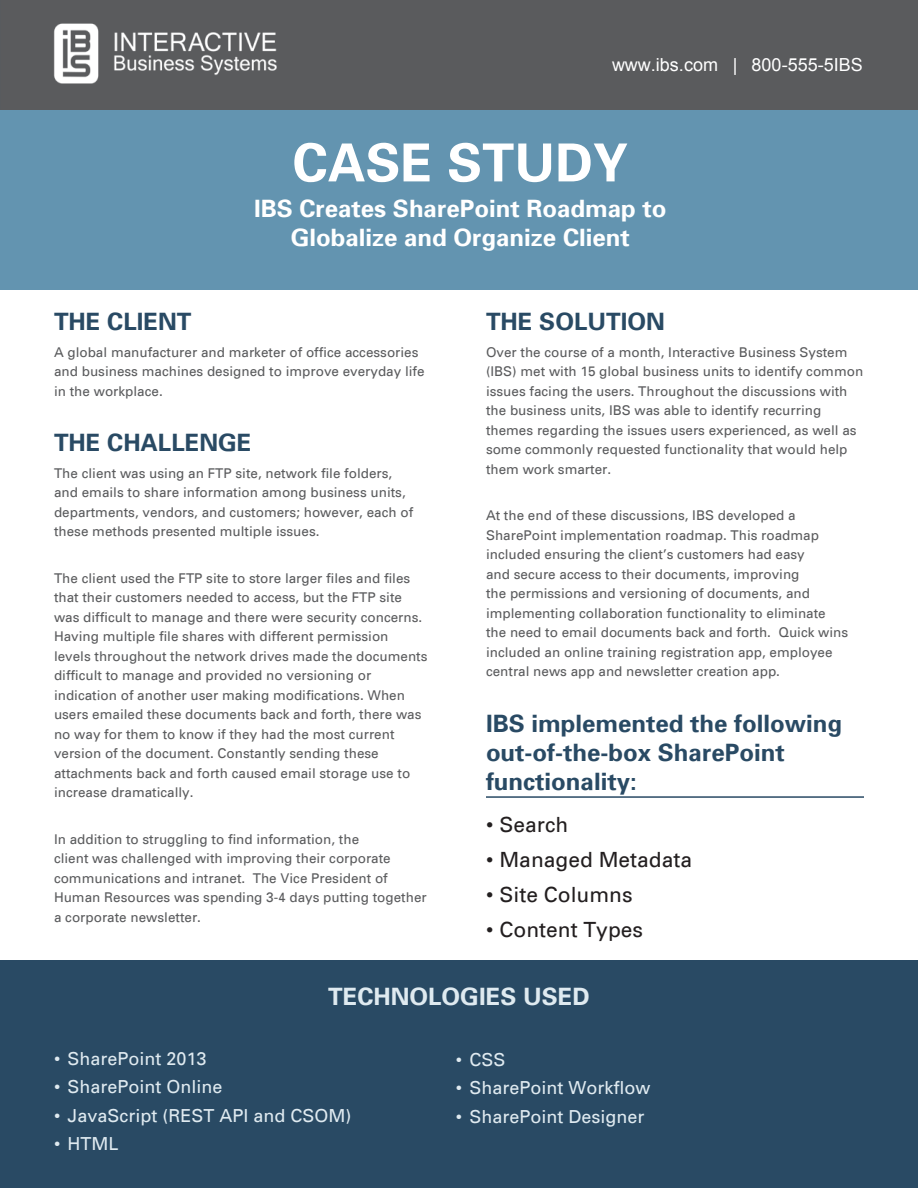
<style>
.page{position:relative;width:918px;height:1188px;background:#fff}
.page>*{position:absolute;margin:0;border:0;box-sizing:border-box;transform-origin:0 0}
.t1{font:700 52.5px "Univers";color:#fff}
.Subhead{font:700 24px/28.8px "Univers";color:#294a64}
.t2{font:700 24px/28.8px "Univers";color:#fff;text-align:center}
.t3{font:700 24px "Univers";color:#dfeaf0}
.t4{font:21px "Univers";color:#231f20}
.t5{font:18px "Univers";color:#dfeaf0}
.t6{font:18px "Arial";color:#fff}
.Body{font:13.5px/19.5px "Univers";color:#5a5b5d}
</style>
<div class="page">
<div style="left:2px;top:0;width:916px;height:110px;background:#5a5b5d"></div>
<img style="left:53px;top:23px;width:224px;height:61px">
<div style="left:0;top:110px;width:918px;height:179px;background:#6394b0"></div>
<hr style="left:486px;top:796px;width:378px;height:2px;background:#294a64">
<div style="left:0;top:961px;width:918px;height:227px;background:#294a64"></div>
<p class="t6" style="left:612px;top:52px;width:252px">www.ibs.com | 800-555-5IBS</p>
<p class="t1" style="left:293px;top:141px;width:337px">CASE STUDY</p>
<p class="t2" style="left:254px;top:196px;width:414px">IBS Creates SharePoint Roadmap to<br>Globalize and Organize Client</p>
<p class="Subhead" style="left:54px;top:309px;width:139px">THE CLIENT</p>
<p class="Body" style="left:54px;top:343px;width:372px">A global manufacturer and marketer of office accessories and business machines designed to improve everyday life in the workplace.</p>
<p class="Subhead" style="left:54px;top:430px;width:199px">THE CHALLENGE</p>
<p class="Body" style="left:54px;top:464px;width:361px">The client was using an FTP site, network file folders, and emails to share information among business units, departments, vendors, and customers; however, each of these methods presented multiple issues.</p>
<p class="Body" style="left:54px;top:569px;width:375px">The client used the FTP site to store larger files and files that their customers needed to access, but the FTP site was difficult to manage and there were security concerns.<br>Having multiple file shares with different permission levels throughout the network drives made the documents difficult to manage and provided no versioning or indication of another user making modifications. When users emailed these documents back and forth, there was no way for them to know if they had the most current version of the document. Constantly sending these attachments back and forth caused email storage use to increase dramatically.</p>
<p class="Body" style="left:54px;top:830px;width:374px">In addition to struggling to find information, the<br>client was challenged with improving their corporate communications and intranet. The Vice President of Human Resources was spending 3-4 days putting together a corporate newsletter.</p>
<p class="Subhead" style="left:486px;top:309px;width:180px">THE SOLUTION</p>
<p class="Body" style="left:486px;top:343px;width:379px">Over the course of a month, Interactive Business System (IBS) met with 15 global business units to identify common issues facing the users. Throughout the discussions with the business units, IBS was able to identify recurring themes regarding the issues users experienced, as well as some commonly requested functionality that would help them work smarter.</p>
<p class="Body" style="left:486px;top:507px;width:364px">At the end of these discussions, IBS developed a SharePoint implementation roadmap. This roadmap included ensuring the client’s customers had easy<br>and secure access to their documents, improving<br>the permissions and versioning of documents, and implementing collaboration functionality to eliminate the need to email documents back and forth. Quick wins included an online training registration app, employee central news app and newsletter creation app.</p>
<p class="Subhead" style="left:486px;top:711px;width:358px">IBS implemented the following out-of-the-box SharePoint functionality:</p>
<p class="t4" style="left:486px;top:815px;width:84px">• Search</p>
<p class="t4" style="left:486px;top:850px;width:208px">• Managed Metadata</p>
<p class="t4" style="left:486px;top:885px;width:148px">• Site Columns</p>
<p class="t4" style="left:486px;top:921px;width:159px">• Content Types</p>
<p class="t3" style="left:328px;top:986px;width:263px">TECHNOLOGIES USED</p>
<p class="t5" style="left:54px;top:1051px;width:154px">• SharePoint 2013</p>
<p class="t5" style="left:54px;top:1079px;width:170px">• SharePoint Online</p>
<p class="t5" style="left:54px;top:1107px;width:299px">• JavaScript (REST API and CSOM)</p>
<p class="t5" style="left:54px;top:1136px;width:66px">• HTML</p>
<p class="t5" style="left:456px;top:1052px;width:51px">• CSS</p>
<p class="t5" style="left:456px;top:1080px;width:196px">• SharePoint Workflow</p>
<p class="t5" style="left:456px;top:1108px;width:190px">• SharePoint Designer</p>
</div>
